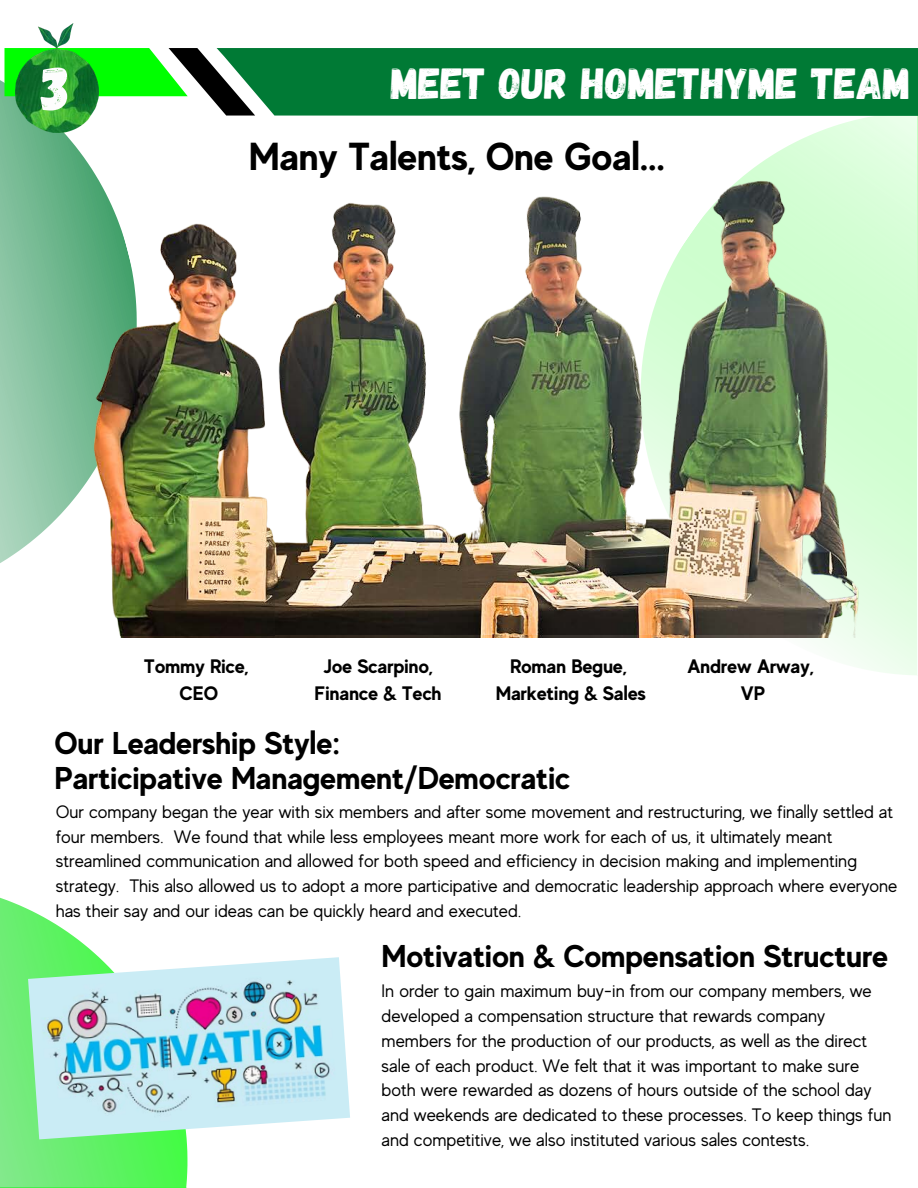
<style>
.page{position:relative;width:918px;height:1188px;background:#fff}
.page>*{position:absolute;margin:0;border:0;box-sizing:border-box;transform-origin:0 0}
.t1{font:63px "Gagalin";color:#fdfdfd}
.t2{font:43.5px "Gagalin";color:#fff}
.t3{font:700 39px "MADE Evolve Sans";color:#000}
.t4{font:700 31.5px/34.8px "MADE Evolve Sans";color:#000}
.t5{font:700 19.5px/27px "MADE Evolve Sans";color:#000;text-align:center}
.t6{font:18px/24.8px "MADE Evolve Sans";color:#000}
</style>
<div class="page">
<svg style="left:796px;top:116px;width:122px;height:559px"></svg>
<svg style="left:0;top:23px;width:74px;height:540px;background:#90c7a8"></svg>
<img style="left:274px;top:142px;width:636px;height:493px">
<img style="left:49px;top:142px;width:225px;height:494px">
<div style="left:255px;top:48px;width:663px;height:68px;background:#007a35"></div>
<svg style="left:5px;top:48px;width:250px;height:68px"></svg>
<svg style="left:0;top:897px;width:188px;height:291px"></svg>
<img style="left:28px;top:957px;width:322px;height:182px">
<img style="left:15px;top:24px;width:84px;height:109px">
<h1 class="t1" style="left:41px;top:47px;width:31px">3</h1>
<h2 class="t2" style="left:391px;top:55px;width:521px">MEET OUR HOMETHYME TEAM</h2>
<h3 class="t3" style="left:249px;top:133px;width:417px">Many Talents, One Goal...</h3>
<p class="t5" style="left:144px;top:653px;width:106px">Tommy Rice,<br>CEO</p>
<p class="t5" style="left:315px;top:653px;width:129px">Joe Scarpino,<br>Finance &amp; Tech</p>
<p class="t5" style="left:496px;top:653px;width:152px">Roman Begue,<br>Marketing &amp; Sales</p>
<p class="t5" style="left:688px;top:653px;width:128px">Andrew Arway,<br>VP</p>
<h3 class="t4" style="left:55px;top:726px;width:517px">Our Leadership Style:<br>Participative Management/Democratic</h3>
<p class="t6" style="left:56px;top:799px;width:843px">Our company began the year with six members and after some movement and restructuring, we finally settled at four members. We found that while less employees meant more work for each of us, it ultimately meant streamlined communication and allowed for both speed and efficiency in decision making and implementing strategy. This also allowed us to adopt a more participative and democratic leadership approach where everyone has their say and our ideas can be quickly heard and executed.</p>
<h3 class="t4" style="left:382px;top:939px;width:508px">Motivation &amp; Compensation Structure</h3>
<p class="t6" style="left:382px;top:979px;width:511px">In order to gain maximum buy-in from our company members, we developed a compensation structure that rewards company members for the production of our products, as well as the direct sale of each product. We felt that it was important to make sure both were rewarded as dozens of hours outside of the school day and weekends are dedicated to these processes. To keep things fun and competitive, we also instituted various sales contests.</p>
</div>
